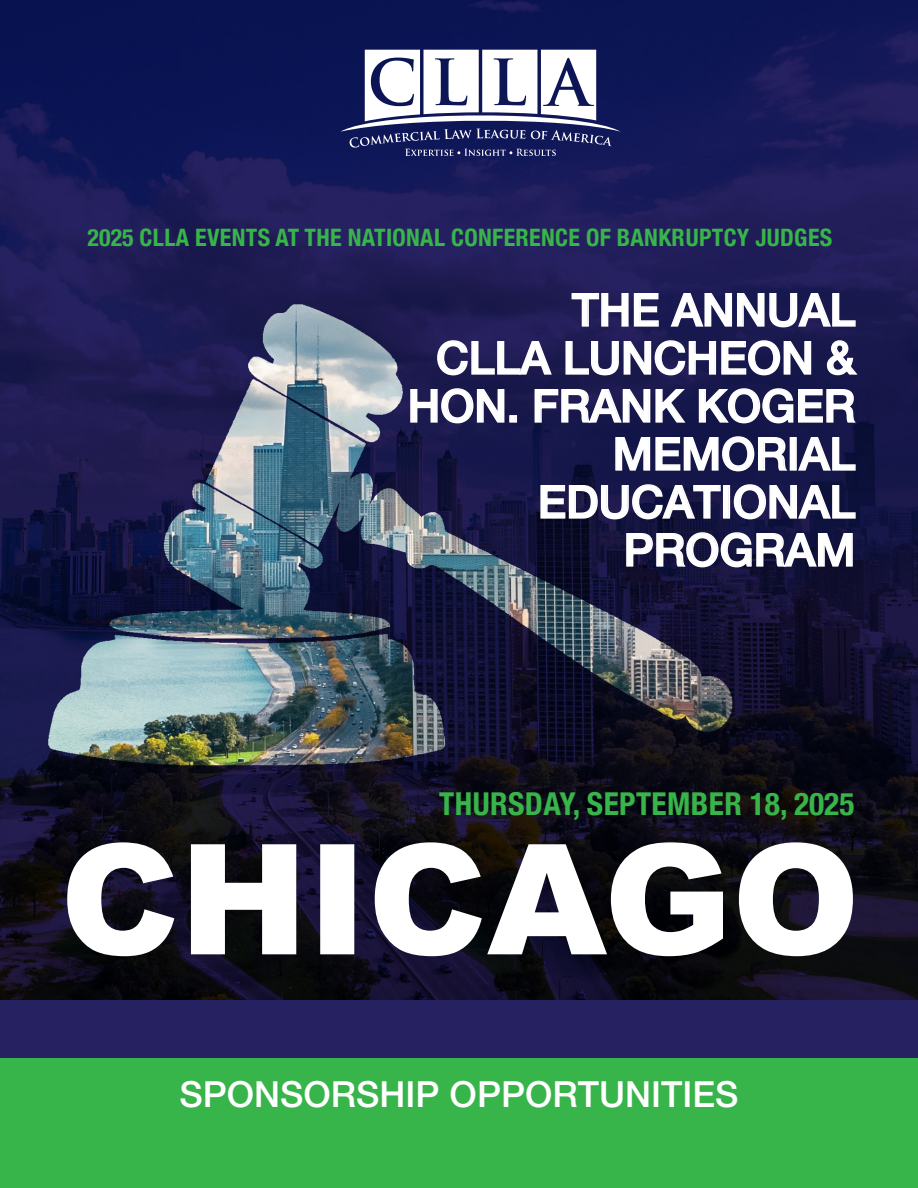
<style>
.page{position:relative;width:918px;height:1188px;background:#fff}
.page>*{position:absolute;margin:0;border:0;box-sizing:border-box;transform-origin:0 0}
.t1{font:500 45px/48px "Helvetica Neue";color:#fff;text-align:right}
.t2{font:500 36px "Helvetica Neue";color:#fff}
.t3{font:700 condensed 31.5px "Helvetica Neue";letter-spacing:.015em;color:#38b54a}
.t4{font:700 condensed 24px "Helvetica Neue";letter-spacing:.015em;color:#38b54a}
</style>
<div class="page">
<img style="left:0;top:0;width:918px;height:1000px">
<svg style="left:340px;top:50px;width:280px;height:106px"></svg>
<div style="left:0;top:1000px;width:918px;height:61px;background:#262161"></div>
<div style="left:0;top:1058px;width:918px;height:130px;background:#38b54a"></div>
<svg style="left:67px;top:842px;width:786px;height:114px"></svg>
<p class="t4" style="left:88px;top:228px;width:746px">2025 CLLA EVENTS AT THE NATIONAL CONFERENCE OF BANKRUPTCY JUDGES</p>
<p class="t1" style="left:408px;top:290px;width:449px">THE ANNUAL<br>CLLA LUNCHEON &amp;<br>HON. FRANK KOGER<br>MEMORIAL<br>EDUCATIONAL<br>PROGRAM</p>
<p class="t3" style="left:439px;top:792px;width:417px">THURSDAY, SEPTEMBER 18, 2025</p>
<p class="t2" style="left:180px;top:1080px;width:560px">SPONSORSHIP OPPORTUNITIES</p>
</div>
